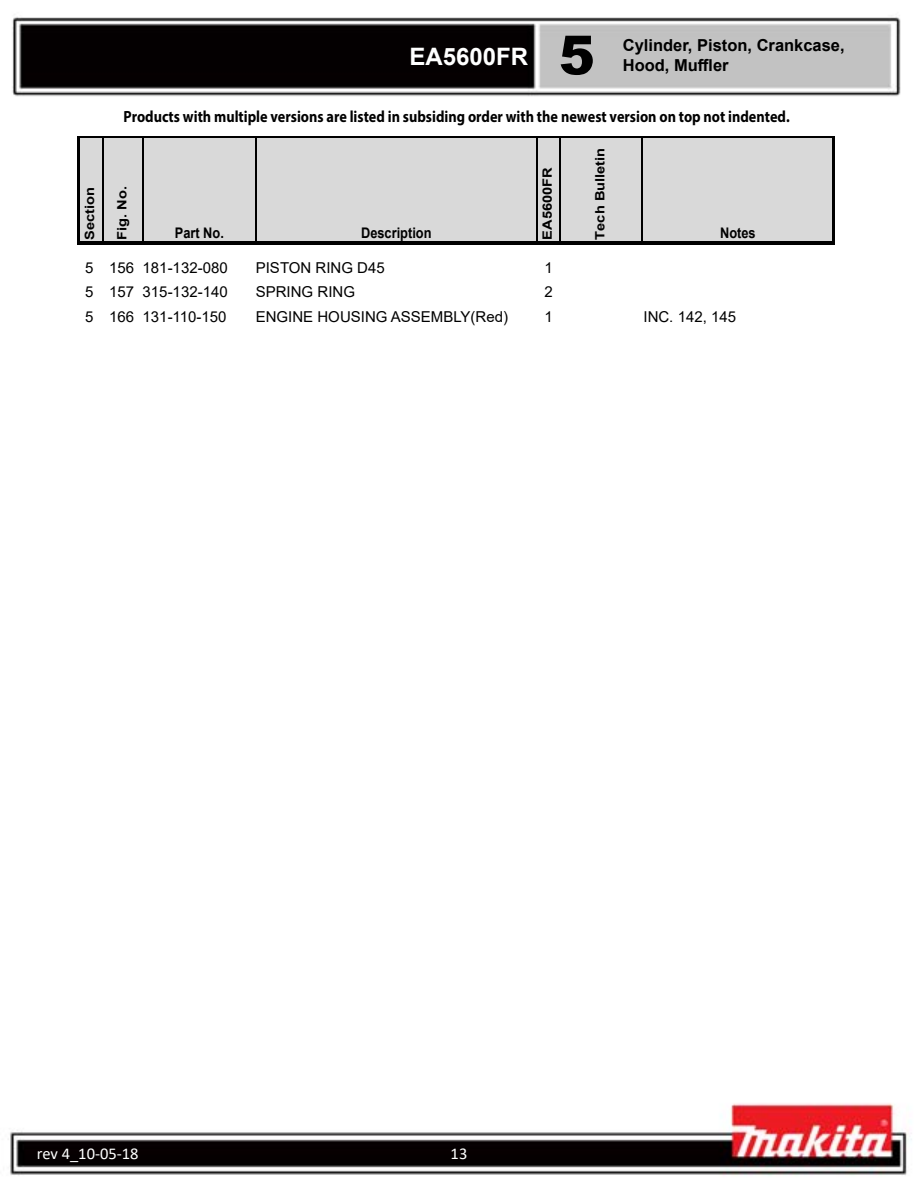
<style>
.page{position:relative;width:918px;height:1188px;background:#fff}
.page>*{position:absolute;margin:0;border:0;box-sizing:border-box;transform-origin:0 0}
.t1{font:900 54px "Arial";color:#000}
.t2{font:700 24px "Arial";color:#fff}
.t3{font:700 16.5px "Arial";color:#000}
.t4{font:16.5px "Calibri";color:#fff}
.t5{font:700 16.2px "Myriad Pro";color:#000;scale:.88 1}
.t6{font:15px "Arial";color:#000}
.t7{font:700 14.55px "Arial";color:#000;scale:.88 1}
.t8{font:700 12.75px "Arial";color:#000;scale:1.14 1}
</style>
<div class="page">
<img style="left:8px;top:17px;width:904px;height:1159px">
<div style="left:79px;top:137px;width:755px;height:106px;background:#d9d9d9"></div>
<hr style="left:77px;top:136px;width:3px;height:108px;background:#000">
<hr style="left:102px;top:138px;width:1px;height:103px;background:#000">
<hr style="left:142px;top:138px;width:2px;height:103px;background:#000">
<hr style="left:255px;top:138px;width:1px;height:103px;background:#000">
<hr style="left:536px;top:138px;width:2px;height:103px;background:#000">
<hr style="left:559px;top:138px;width:1px;height:103px;background:#000">
<hr style="left:641px;top:138px;width:2px;height:103px;background:#000">
<hr style="left:832px;top:136px;width:3px;height:108px;background:#000">
<hr style="left:80px;top:136px;width:752px;height:2px;background:#000">
<hr style="left:80px;top:241px;width:755px;height:3px;background:#000">
<h1 class="t1" style="left:559px;top:16px;width:38px">5</h1>
<p class="t3" style="left:623px;top:34px;width:223px">Cylinder, Piston, Crankcase,</p>
<h2 class="t2" style="left:410px;top:39px;width:120px">EA5600FR</h2>
<p class="t3" style="left:623px;top:54px;width:107px">Hood, Muffler</p>
<p class="t5" style="left:124px;top:106px;width:759px">Products with multiple versions are listed in subsiding order with the newest version on top not indented.</p>
<p class="t8" style="left:81px;top:240px;width:48px;rotate:-90deg">Section</p>
<p class="t8" style="left:113px;top:240px;width:49px;rotate:-90deg">Fig. No.</p>
<p class="t7" style="left:175px;top:222px;width:57px">Part No.</p>
<p class="t7" style="left:361px;top:222px;width:82px">Description</p>
<p class="t8" style="left:538px;top:240px;width:65px;rotate:-90deg">EA5600FR</p>
<p class="t8" style="left:591px;top:240px;width:82px;rotate:-90deg">Tech Bulletin</p>
<p class="t7" style="left:720px;top:222px;width:42px">Notes</p>
<p class="t6" style="left:85px;top:257px;width:144px">5 156 181-132-080</p>
<p class="t6" style="left:256px;top:257px;width:130px">PISTON RING D45</p>
<p class="t6" style="left:545px;top:257px;width:10px">1</p>
<p class="t6" style="left:85px;top:282px;width:144px">5 157 315-132-140</p>
<p class="t6" style="left:256px;top:282px;width:101px">SPRING RING</p>
<p class="t6" style="left:545px;top:282px;width:10px">2</p>
<p class="t6" style="left:85px;top:306px;width:143px">5 166 131-110-150</p>
<p class="t6" style="left:256px;top:306px;width:254px">ENGINE HOUSING ASSEMBLY(Red)</p>
<p class="t6" style="left:545px;top:306px;width:10px">1</p>
<p class="t6" style="left:643px;top:306px;width:94px">INC. 142, 145</p>
<p class="t4" style="left:37px;top:1142px;width:103px">rev 4_10-05-18</p>
<p class="t4" style="left:451px;top:1142px;width:18px">13</p>
</div>
